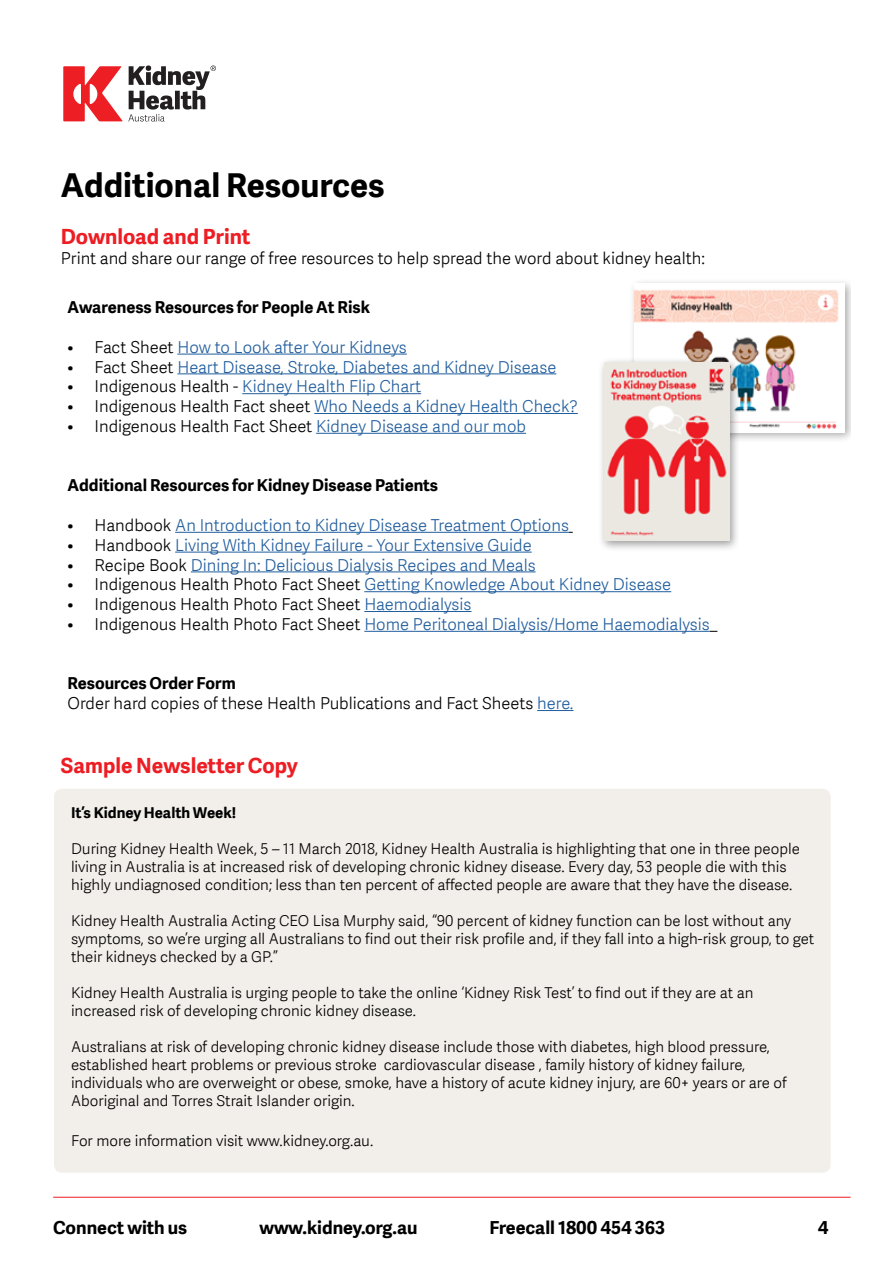
<style>
.page{position:relative;width:893px;height:1263px;background:#fff}
.page>*{position:absolute;margin:0;border:0;box-sizing:border-box;transform-origin:0 0}
.t1{font:700 33px "Adelle Sans";color:#000}
.t2{font:700 21px "Adelle Sans";color:#ed1d24}
.t3{font:700 18px "Adelle Sans";color:#000}
.t4{font:300 16.5px "Adelle Sans";color:#215e9e}
.t5{font:300 16.5px/19.8px "Adelle Sans";color:#000}
.t6{font:700 16.5px "Adelle Sans";color:#000}
.t7{font:300 15px/18px "Adelle Sans";color:#000}
.t8{font:700 15px "Adelle Sans";color:#000}
.s1{color:#000}
.s2{color:#215e9e}
.s3{font-weight:700}
</style>
<div class="page">
<div style="left:54px;top:789px;width:777px;height:383px;background:#f2eeea;border-radius:8px"></div>
<hr style="left:177px;top:354px;width:230px;height:1px;background:#215e9e">
<hr style="left:177px;top:373px;width:379px;height:1px;background:#215e9e">
<hr style="left:242px;top:393px;width:179px;height:1px;background:#215e9e">
<hr style="left:314px;top:413px;width:264px;height:1px;background:#215e9e">
<hr style="left:316px;top:433px;width:210px;height:1px;background:#215e9e">
<hr style="left:175px;top:532px;width:394px;height:1px;background:#215e9e">
<hr style="left:175px;top:552px;width:357px;height:1px;background:#215e9e">
<hr style="left:191px;top:571px;width:345px;height:1px;background:#215e9e">
<hr style="left:364px;top:591px;width:307px;height:1px;background:#215e9e">
<hr style="left:364px;top:611px;width:107px;height:1px;background:#215e9e">
<hr style="left:364px;top:631px;width:346px;height:1px;background:#215e9e">
<hr style="left:537px;top:710px;width:36px;height:1px;background:#215e9e">
<hr style="left:53px;top:1197px;width:798px;height:1px;background:#ed1d24">
<svg style="left:63px;top:65px;width:153px;height:57px"></svg>
<div style="left:629px;top:278px;width:221px;height:165px;background:#000;opacity:.33"></div>
<img style="left:635px;top:284px;width:209px;height:148px">
<div style="left:598px;top:357px;width:140px;height:194px;background:#000;opacity:.39"></div>
<img style="left:604px;top:362px;width:125px;height:178px">
<h1 class="t1" style="left:61px;top:166px;width:325px">Additional Resources</h1>
<h2 class="t2" style="left:61px;top:225px;width:191px">Download and Print</h2>
<p class="t5" style="left:61px;top:249px;width:646px">Print and share our range of free resources to help spread the word about kidney health:</p>
<p class="t6" style="left:68px;top:298px;width:304px">Awareness Resources for People At Risk</p>
<p class="t4" style="left:68px;top:338px;width:341px"><span class="s1">• Fact Sheet</span> How to Look after Your Kidneys</p>
<p class="t4" style="left:68px;top:358px;width:490px"><span class="s1">• Fact Sheet</span> Heart Disease, Stroke, Diabetes and Kidney Disease</p>
<p class="t4" style="left:68px;top:377px;width:355px"><span class="s1">• Indigenous Health -</span> Kidney Health Flip Chart</p>
<p class="t4" style="left:68px;top:397px;width:512px"><span class="s1">• Indigenous Health Fact sheet</span> Who Needs a Kidney Health Check?</p>
<p class="t5" style="left:68px;top:416px;width:460px">• Indigenous Health Fact Sheet <span class="s2">Kidney Disease and our mob</span></p>
<p class="t6" style="left:68px;top:476px;width:372px">Additional Resources for Kidney Disease Patients</p>
<p class="t4" style="left:68px;top:516px;width:503px"><span class="s1">• Handbook</span> An Introduction to Kidney Disease Treatment Options</p>
<p class="t4" style="left:68px;top:536px;width:466px"><span class="s1">• Handbook</span> Living With Kidney Failure - Your Extensive Guide</p>
<p class="t4" style="left:68px;top:556px;width:470px"><span class="s1">• Recipe Book</span> Dining In: Delicious Dialysis Recipes and Meals</p>
<p class="t4" style="left:68px;top:575px;width:605px"><span class="s1">• Indigenous Health Photo Fact Sheet</span> Getting Knowledge About Kidney Disease</p>
<p class="t5" style="left:68px;top:595px;width:405px">• Indigenous Health Photo Fact Sheet <span class="s2">Haemodialysis</span></p>
<p class="t4" style="left:68px;top:615px;width:644px"><span class="s1">• Indigenous Health Photo Fact Sheet</span> Home Peritoneal Dialysis/Home Haemodialysis</p>
<p class="t5" style="left:68px;top:674px;width:507px"><span class="s3">Resources Order Form<br></span>Order hard copies of these Health Publications and Fact Sheets <span class="s2">here.</span></p>
<h2 class="t2" style="left:61px;top:753px;width:239px">Sample Newsletter Copy</h2>
<p class="t8" style="left:71px;top:804px;width:167px">It’s Kidney Health Week!</p>
<p class="t7" style="left:71px;top:840px;width:730px">During Kidney Health Week, 5 – 11 March 2018, Kidney Health Australia is highlighting that one in three people living in Australia is at increased risk of developing chronic kidney disease. Every day, 53 people die with this highly undiagnosed condition; less than ten percent of affected people are aware that they have the disease.</p>
<p class="t7" style="left:71px;top:912px;width:745px">Kidney Health Australia Acting CEO Lisa Murphy said, “90 percent of kidney function can be lost without any symptoms, so we’re urging all Australians to find out their risk profile and, if they fall into a high-risk group, to get their kidneys checked by a GP.”</p>
<p class="t7" style="left:71px;top:984px;width:684px">Kidney Health Australia is urging people to take the online ‘Kidney Risk Test’ to find out if they are at an increased risk of developing chronic kidney disease.</p>
<p class="t7" style="left:71px;top:1038px;width:717px">Australians at risk of developing chronic kidney disease include those with diabetes, high blood pressure, established heart problems or previous stroke cardiovascular disease , family history of kidney failure, individuals who are overweight or obese, smoke, have a history of acute kidney injury, are 60+ years or are of Aboriginal and Torres Strait Islander origin.</p>
<p class="t7" style="left:71px;top:1132px;width:304px">For more information visit www.kidney.org.au.</p>
<p class="t3" style="left:53px;top:1217px;width:136px">Connect with us</p>
<p class="t3" style="left:259px;top:1217px;width:160px">www.kidney.org.au</p>
<p class="t3" style="left:489px;top:1217px;width:177px">Freecall 1800 454 363</p>
<p class="t3" style="left:818px;top:1217px;width:12px">4</p>
</div>
